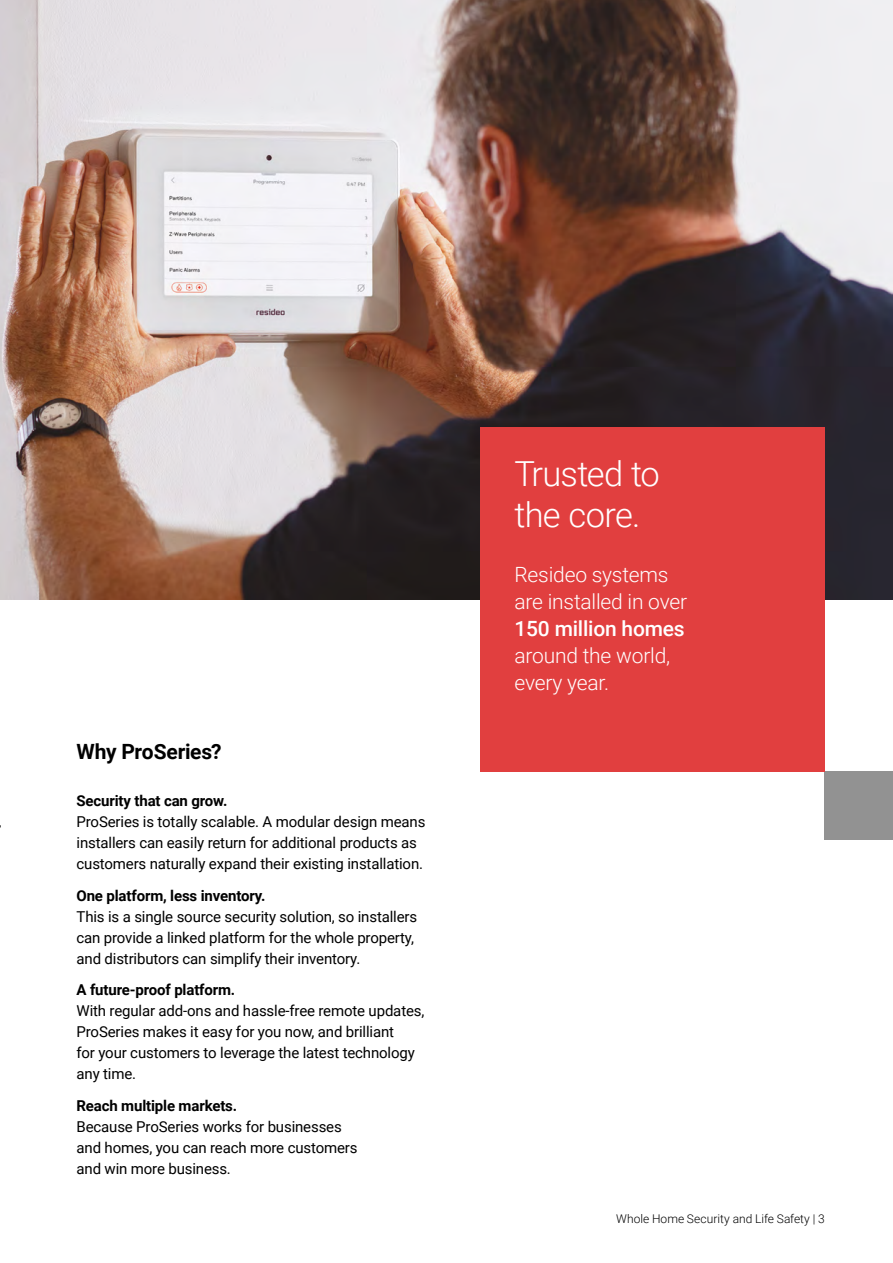
<style>
.page{position:relative;width:893px;height:1263px;background:#fff}
.page>*{position:absolute;margin:0;border:0;box-sizing:border-box;transform-origin:0 0}
.t1{font:300 34.5px/41.4px "Roboto";letter-spacing:-.02em;color:#fff}
.t2{font:300 21px/27px "Roboto";letter-spacing:-.01em;color:#fff}
.t3{font:500 21px "Roboto";letter-spacing:-.01em;color:#fff}
.t4{font:700 21px "Roboto";letter-spacing:-.01em;color:#000}
.t5{font:15px/21px "Roboto";letter-spacing:-.01em;color:#000}
.t6{font:700 15px "Roboto";letter-spacing:-.01em;color:#000}
.t7{font:300 12px "Roboto";letter-spacing:.005em;color:#000}
</style>
<div class="page">
<img style="left:0;top:0;width:893px;height:599px">
<div style="left:825px;top:771px;width:68px;height:69px;background:#929292"></div>
<div style="left:480px;top:427px;width:345px;height:344px;background:#e13f3f"></div>
<h2 class="t4" style="left:77px;top:737px;width:147px">Why ProSeries?</h2>
<p class="t6" style="left:77px;top:790px;width:153px">Security that can grow.</p>
<p class="t5" style="left:77px;top:810px;width:350px">ProSeries is totally scalable. A modular design means installers can easily return for additional products as customers naturally expand their existing installation.</p>
<p class="t6" style="left:77px;top:885px;width:190px">One platform, less inventory.</p>
<p class="t5" style="left:77px;top:905px;width:342px">This is a single source security solution, so installers can provide a linked platform for the whole property, and distributors can simplify their inventory.</p>
<p class="t6" style="left:77px;top:979px;width:160px">A future-proof platform.</p>
<p class="t5" style="left:77px;top:1000px;width:349px">With regular add-ons and hassle-free remote updates, ProSeries makes it easy for you now, and brilliant<br>for your customers to leverage the latest technology any time.</p>
<p class="t6" style="left:77px;top:1095px;width:162px">Reach multiple markets.</p>
<p class="t5" style="left:77px;top:1115px;width:282px">Because ProSeries works for businesses and homes, you can reach more customers and win more business.</p>
<h1 class="t1" style="left:514px;top:451px;width:147px">Trusted to the core.</h1>
<h2 class="t2" style="left:514px;top:561px;width:174px">Resideo systems are installed in over</h2>
<h2 class="t3" style="left:514px;top:614px;width:172px">150 million homes</h2>
<h2 class="t2" style="left:514px;top:642px;width:157px">around the world, every year.</h2>
<p class="t7" style="left:616px;top:1210px;width:210px">Whole Home Security and Life Safety | 3</p>
</div>
